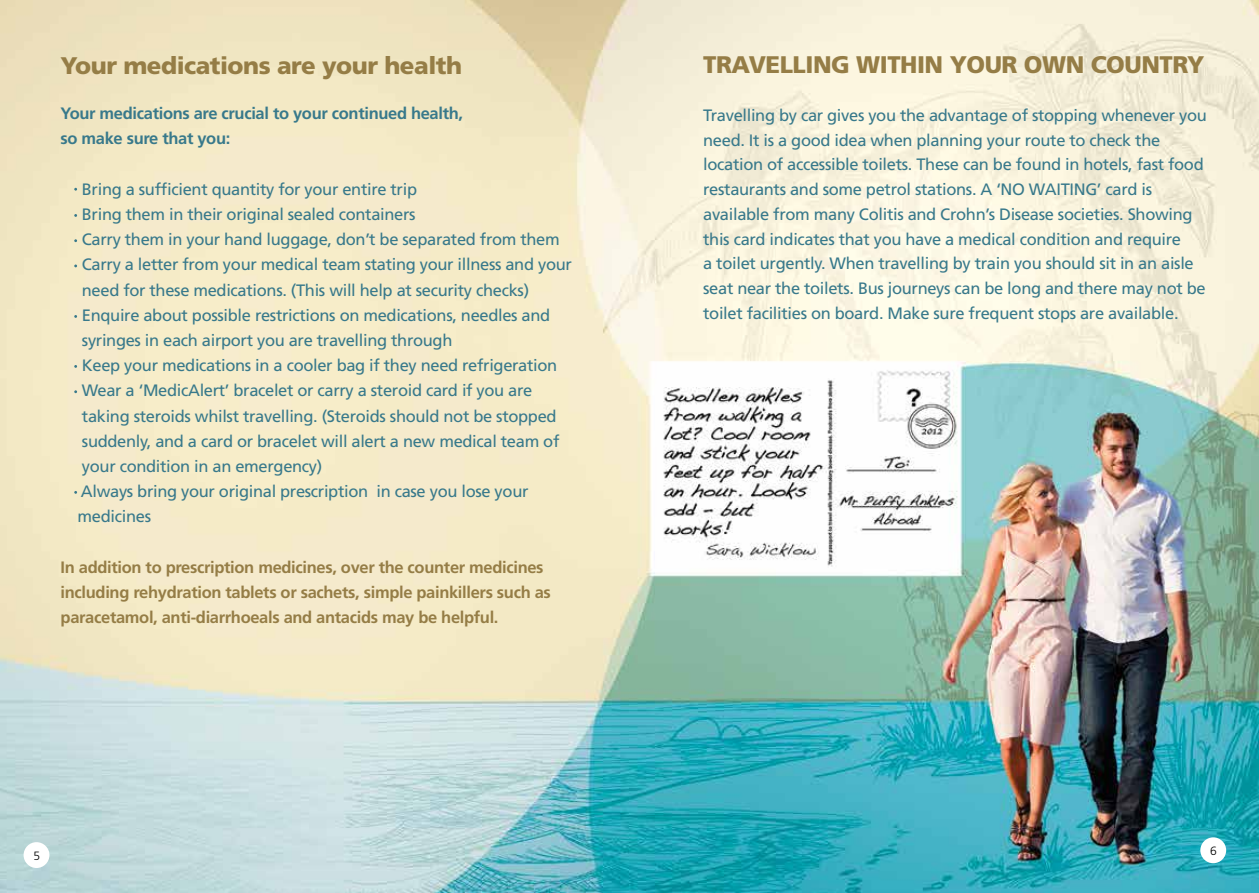
<style>
.page{position:relative;width:1259px;height:893px;background:#fff}
.page>*{position:absolute;margin:0;border:0;box-sizing:border-box;transform-origin:0 0}
.t1{font:900 24px "Frutiger";letter-spacing:-.02em;color:#957d46}
.t2{font:16.5px/25.2px "Frutiger";letter-spacing:-.02em;color:#38798b}
.t3{font:700 16.5px/25.2px "Frutiger";letter-spacing:-.02em;color:#957d46}
.t4{font:700 16.5px/25.2px "Frutiger";letter-spacing:-.02em;color:#38798b}
.t5{font:300 12px "Frutiger";color:#000}
</style>
<div class="page">
<img style="left:0;top:0;width:1259px;height:893px">
<div style="left:24px;top:842px;width:25px;height:26px;background:#fff;border-radius:50%"></div>
<div style="left:1200px;top:837px;width:26px;height:26px;background:#fff;border-radius:50%"></div>
<h1 class="t1" style="left:61px;top:51px;width:403px">Your medications are your health</h1>
<p class="t4" style="left:61px;top:101px;width:404px">Your medications are crucial to your continued health, so make sure that you:</p>
<p class="t2" style="left:78px;top:176px;width:496px">Bring a sufficient quantity for your entire trip<br>Bring them in their original sealed containers<br>Carry them in your hand luggage, don’t be separated from them Carry a letter from your medical team stating your illness and your need for these medications. (This will help at security checks)<br>Enquire about possible restrictions on medications, needles and syringes in each airport you are travelling through<br>Keep your medications in a cooler bag if they need refrigeration Wear a ‘MedicAlert’ bracelet or carry a steroid card if you are taking steroids whilst travelling. (Steroids should not be stopped suddenly, and a card or bracelet will alert a new medical team of your condition in an emergency)<br>Always bring your original prescription in case you lose your medicines</p>
<p class="t3" style="left:61px;top:554px;width:492px">In addition to prescription medicines, over the counter medicines including rehydration tablets or sachets, simple painkillers such as paracetamol, anti-diarrhoeals and antacids may be helpful.</p>
<p class="t5" style="left:33px;top:849px;width:8px">5</p>
<h1 class="t1" style="left:703px;top:50px;width:503px">TRAVELLING WITHIN YOUR OWN COUNTRY</h1>
<p class="t2" style="left:703px;top:103px;width:505px;line-height:24.8px">Travelling by car gives you the advantage of stopping whenever you need. It is a good idea when planning your route to check the location of accessible toilets. These can be found in hotels, fast food restaurants and some petrol stations. A ‘NO WAITING’ card is available from many Colitis and Crohn’s Disease societies. Showing this card indicates that you have a medical condition and require<br>a toilet urgently. When travelling by train you should sit in an aisle seat near the toilets. Bus journeys can be long and there may not be toilet facilities on board. Make sure frequent stops are available.</p>
<p class="t5" style="left:1210px;top:844px;width:8px">6</p>
</div>
